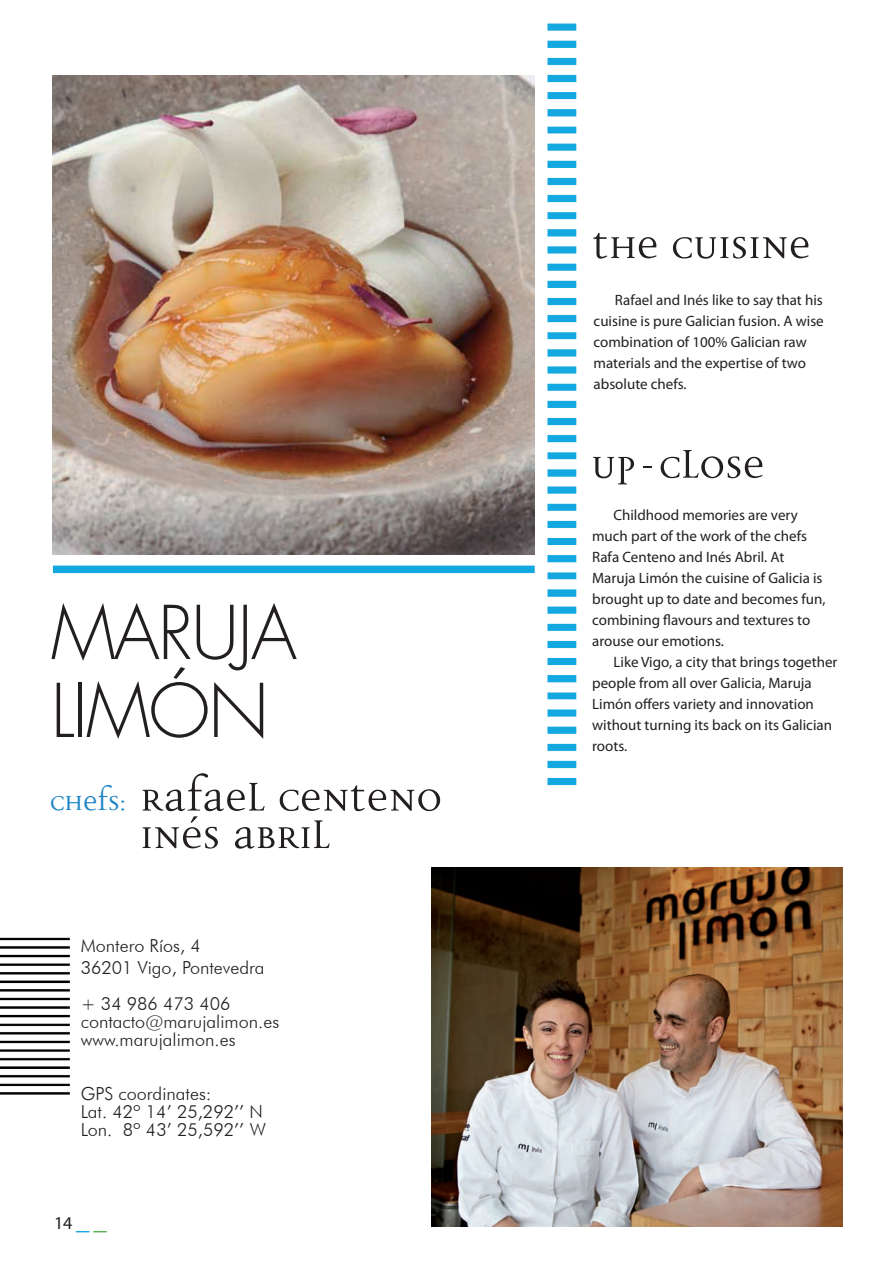
<style>
.page{position:relative;width:893px;height:1263px;background:#fff}
.page>*{position:absolute;margin:0;border:0;box-sizing:border-box;transform-origin:0 0}
.t1{font:300 72px/78px "Futura LT";letter-spacing:-.025em;color:#231f20}
.t2{font:54px "Disturbance";color:#231f20}
.t3{font:300 18px/18px "Futura BT";color:#231f20}
.t4{font:18px "Myriad Pro";color:#231f20}
.t5{font:15px/21px "Myriad Pro";color:#231f20}
.s1{font-size:36px;color:#1f85c7}
.s2{font-size:27px;color:#14a8e0}
.s3{font-size:27px;color:#54b449}
</style>
<div class="page">
<img style="left:53px;top:76px;width:482px;height:478px">
<img style="left:432px;top:867px;width:410px;height:360px">
<div style="left:53px;top:566px;width:482px;height:7px;background:#14a8e0"></div>
<img style="left:0;top:937px;width:70px;height:158px">
<img style="left:547px;top:23px;width:30px;height:763px">
<h1 class="t1" style="left:51px;top:596px;width:248px">MARUJA<br>LIMÓN</h1>
<h2 class="t2" style="left:50px;top:773px;width:394px"><span class="s1">chefS:</span> RAFAEL CENTENO</h2>
<h2 class="t2" style="left:140px;top:810px;width:191px">INÉS ABRIL</h2>
<p class="t3" style="left:81px;top:935px;width:185px;line-height:21.6px">Montero Ríos, 4<br>36201 Vigo, Pontevedra</p>
<p class="t3" style="left:81px;top:994px;width:200px">+ 34 986 473 406 contacto@marujalimon.es www.marujalimon.es</p>
<p class="t3" style="left:81px;top:1084px;width:187px">GPS coordinates:<br>Lat. 42º 14’ 25,292’’ N<br>Lon. 8º 43’ 25,592’’ W</p>
<p class="t4" style="left:54px;top:1212px;width:55px">14 <span class="s2">_</span><span class="s3">_</span></p>
<h2 class="t2" style="left:592px;top:220px;width:220px">the cuisine</h2>
<p class="t5" style="left:594px;top:289px;width:232px;text-indent:21px">Rafael and Inés like to say that his cuisine is pure Galician fusion. A wise combination of 100% Galician raw materials and the expertise of two absolute chefs.</p>
<h2 class="t2" style="left:591px;top:440px;width:175px">up-close</h2>
<p class="t5" style="left:592px;top:504px;width:235px;text-indent:21px">Childhood memories are very much part of the work of the chefs<br>Rafa Centeno and Inés Abril. At<br>Maruja Limón the cuisine of Galicia is brought up to date and becomes fun, combining flavours and textures to arouse our emotions.</p>
<p class="t5" style="left:592px;top:651px;width:247px;text-indent:21px">Like Vigo, a city that brings together people from all over Galicia, Maruja<br>Limón offers variety and innovation without turning its back on its Galician roots.</p>
</div>
